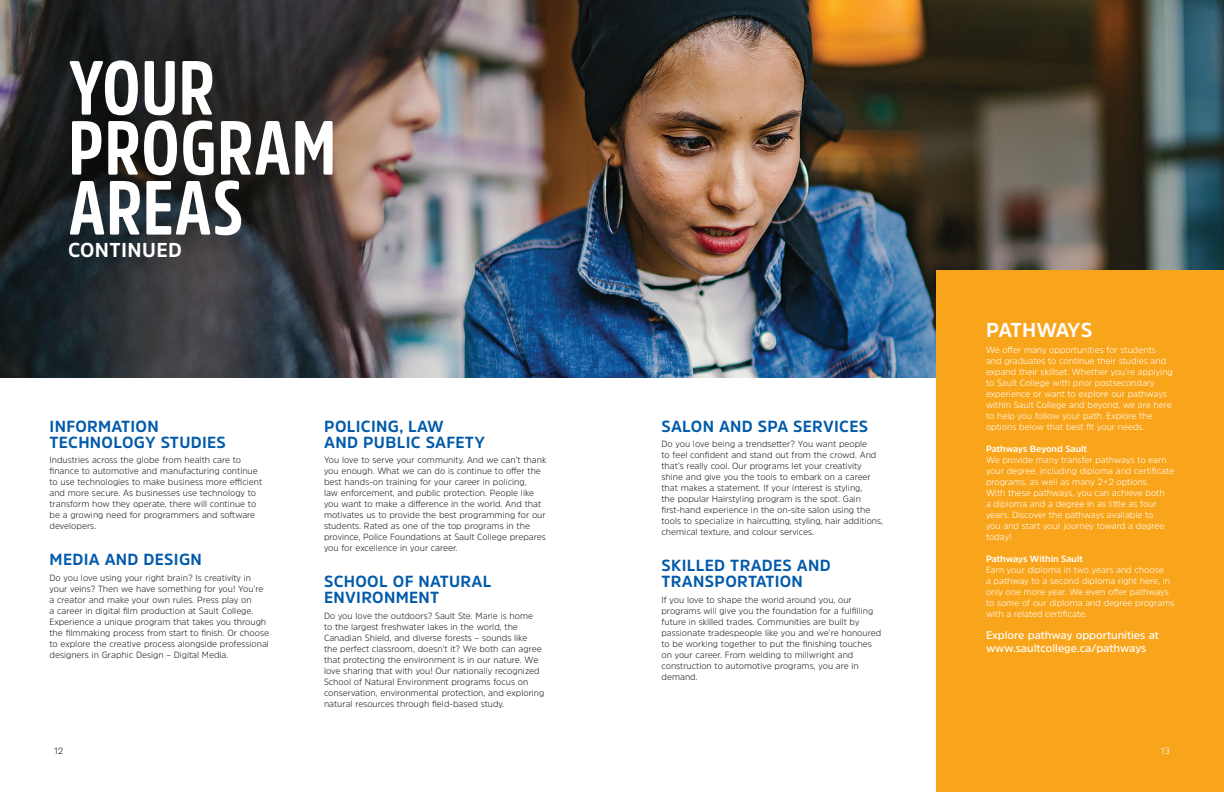
<style>
.page{position:relative;width:1224px;height:792px;background:#fff}
.page>*{position:absolute;margin:0;border:0;box-sizing:border-box;transform-origin:0 0}
.header_rev{font:700 76px/60px "Amsi Pro Cond";letter-spacing:.01em;color:#fff}
.subhead_white{font:700 20px "Amsi Pro";letter-spacing:.02em;color:#fff}
.subhead_white-2{font:700 20px "Amsi Pro";letter-spacing:-.05em;color:#fff}
.subhead_blue{font:700 16px/16px "Amsi Pro";letter-spacing:.02em;color:#015aaa}
.body_semibold_11_rev{font:600 11px/13px "Amsi Pro";color:#fff}
.body{font:300 9px/11px "Amsi Pro";color:#231f20}
.body_rev_no_para{font:300 9px/11px "Amsi Pro";color:#fff}
.body_rev{font:300 9px/11px "Amsi Pro";color:#fff}
.body_bold_rev{font:700 9px "Amsi Pro";color:#fff}
.body-2{font:300 9px "Amsi Pro";color:#fff}
</style>
<div class="page">
<img style="left:0;top:0;width:1224px;height:378px">
<div style="left:936px;top:270px;width:288px;height:522px;background:#f9a51b"></div>
<p class="header_rev" style="left:69px;top:56px;width:269px">YOUR<br>PROGRAM<br>AREAS</p>
<p class="subhead_white" style="left:68px;top:236px;width:115px">CONTINUED</p>
<p class="subhead_blue" style="left:50px;top:418px;width:178px">INFORMATION<br>TECHNOLOGY STUDIES</p>
<p class="body" style="left:50px;top:454px;width:214px">Industries across the globe from health care to finance to automotive and manufacturing continue to use technologies to make business more efficient and more secure. As businesses use technology to transform how they operate, there will continue to be a growing need for programmers and software developers.</p>
<p class="subhead_blue" style="left:50px;top:551px;width:154px">MEDIA AND DESIGN</p>
<p class="body" style="left:50px;top:572px;width:221px">Do you love using your right brain? Is creativity in your veins? Then we have something for you! You’re a creator and make your own rules. Press play on<br>a career in digital film production at Sault College.<br>Experience a unique program that takes you through the filmmaking process from start to finish. Or choose to explore the creative process alongside professional designers in Graphic Design – Digital Media.</p>
<p class="body" style="left:54px;top:745px;width:11px">12</p>
<p class="subhead_blue" style="left:324px;top:418px;width:162px">POLICING, LAW<br>AND PUBLIC SAFETY</p>
<p class="body" style="left:324px;top:454px;width:224px">You love to serve your community. And we can’t thank you enough. What we can do is continue to offer the best hands-on training for your career in policing,<br>law enforcement, and public protection. People like you want to make a difference in the world. And that motivates us to provide the best programming for our students. Rated as one of the top programs in the province, Police Foundations at Sault College prepares you for excellence in your career.</p>
<p class="subhead_blue" style="left:324px;top:573px;width:169px">SCHOOL OF NATURAL<br>ENVIRONMENT</p>
<p class="body" style="left:324px;top:610px;width:222px">Do you love the outdoors? Sault Ste. Marie is home<br>to the largest freshwater lakes in the world, the Canadian Shield, and diverse forests – sounds like<br>the perfect classroom, doesn’t it? We both can agree that protecting the environment is in our nature. We love sharing that with you! Our nationally recognized School of Natural Environment programs focus on conservation, environmental protection, and exploring natural resources through field-based study.</p>
<p class="subhead_blue" style="left:662px;top:418px;width:208px">SALON AND SPA SERVICES</p>
<p class="body" style="left:662px;top:438px;width:223px">Do you love being a trendsetter? You want people<br>to feel confident and stand out from the crowd. And that’s really cool. Our programs let your creativity shine and give you the tools to embark on a career that makes a statement. If your interest is styling,<br>the popular Hairstyling program is the spot. Gain first-hand experience in the on-site salon using the tools to specialize in haircutting, styling, hair additions, chemical texture, and colour services.</p>
<p class="subhead_blue" style="left:662px;top:557px;width:171px">SKILLED TRADES AND<br>TRANSPORTATION</p>
<p class="body" style="left:662px;top:594px;width:221px">If you love to shape the world around you, our programs will give you the foundation for a fulfilling future in skilled trades. Communities are built by passionate tradespeople like you and we’re honoured to be working together to put the finishing touches on your career. From welding to millwright and construction to automotive programs, you are in demand.</p>
<p class="subhead_white-2" style="left:986px;top:316px;width:108px">PATHWAYS</p>
<p class="body_rev" style="left:986px;top:344px;width:188px">We offer many opportunities for students and graduates to continue their studies and expand their skillset. Whether you’re applying to Sault College with prior postsecondary experience or want to explore our pathways within Sault College and beyond, we are here to help you follow your path. Explore the options below that best fit your needs.</p>
<p class="body_bold_rev" style="left:986px;top:442px;width:103px">Pathways Beyond Sault</p>
<p class="body_rev_no_para" style="left:986px;top:454px;width:190px">We provide many transfer pathways to earn your degree, including diploma and certificate programs, as well as many 2+2 options.<br>With these pathways, you can achieve both<br>a diploma and a degree in as little as four years. Discover the pathways available to<br>you and start your journey toward a degree today!</p>
<p class="body_bold_rev" style="left:986px;top:552px;width:98px">Pathways Within Sault</p>
<p class="body_rev_no_para" style="left:986px;top:564px;width:190px">Earn your diploma in two years and choose<br>a pathway to a second diploma right here, in only one more year. We even offer pathways to some of our diploma and degree programs with a related certificate.</p>
<p class="body_semibold_11_rev" style="left:986px;top:628px;width:174px">Explore pathway opportunities at www.saultcollege.ca/pathways</p>
<p class="body-2" style="left:1161px;top:745px;width:11px">13</p>
</div>
